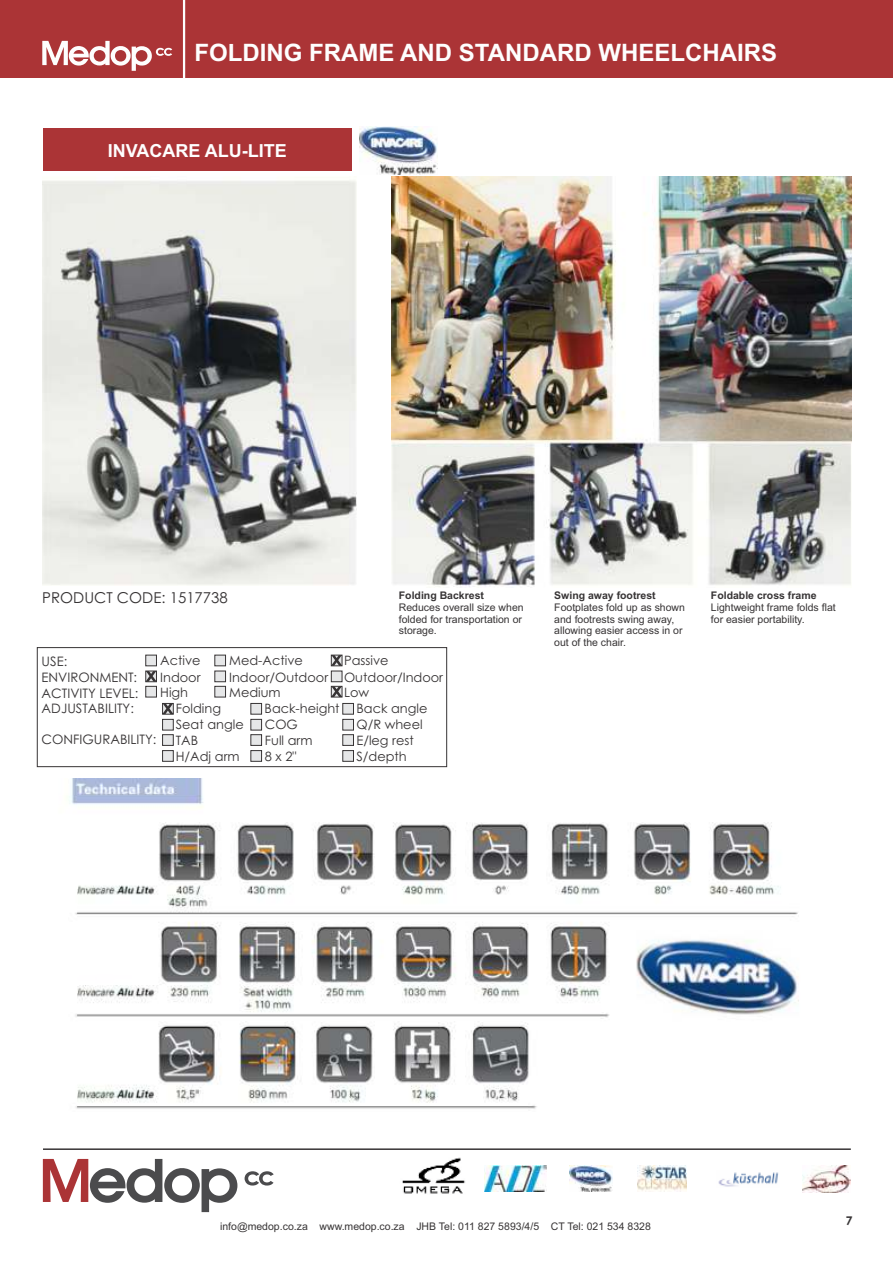
<style>
.page{position:relative;width:893px;height:1263px;background:#fff}
.page>*{position:absolute;margin:0;border:0;box-sizing:border-box;transform-origin:0 0}
.t1{font:700 24px "Arial";color:#fefefe}
.t2{font:700 18px "Arial";color:#fefefe}
.t3{font:15px "Century Gothic";color:#373435}
.t4{font:13.05px/15.6px "Century Gothic";color:#373435}
.t5{font:12.9px/15.9px "Century Gothic";color:#373435}
.t6{font:700 12px "Century Gothic";color:#373435}
.t7{font:10.5px/11.7px "Arial";color:#373435}
.t8{font:700 10.5px "Arial";color:#373435}
</style>
<div class="page">
<div style="left:43px;top:128px;width:308px;height:42px;background:#ab3436"></div>
<img style="left:69px;top:778px;width:730px;height:331px">
<img style="left:392px;top:177px;width:459px;height:410px">
<img style="left:43px;top:180px;width:314px;height:405px">
<img style="left:402px;top:1157px;width:63px;height:37px">
<div style="left:0;top:0;width:893px;height:78px;background:#ab3436"></div>
<svg style="left:42px;top:41px;width:130px;height:30px"></svg>
<hr style="left:43px;top:1148px;width:808px;height:2px;background:#373435">
<svg style="left:43px;top:1159px;width:194px;height:53px"></svg>
<svg style="left:245px;top:1171px;width:29px;height:14px"></svg>
<img style="left:803px;top:1165px;width:48px;height:27px">
<img style="left:718px;top:1172px;width:61px;height:15px">
<img style="left:484px;top:1165px;width:63px;height:27px">
<img style="left:570px;top:1165px;width:42px;height:27px">
<img style="left:638px;top:1165px;width:48px;height:27px">
<hr style="left:183px;top:0;width:2px;height:79px;background:#fefefe">
<img style="left:359px;top:127px;width:79px;height:48px">
<svg style="left:214px;top:655px;width:12px;height:42px"></svg>
<svg style="left:250px;top:703px;width:12px;height:59px"></svg>
<svg style="left:342px;top:703px;width:12px;height:59px"></svg>
<div style="left:37px;top:647px;width:410px;height:120px;border:1px solid #373435"></div>
<svg style="left:145px;top:655px;width:12px;height:42px"></svg>
<svg style="left:162px;top:703px;width:12px;height:59px"></svg>
<svg style="left:331px;top:655px;width:11px;height:42px"></svg>
<h1 class="t1" style="left:194px;top:43px;width:584px">FOLDING FRAME AND STANDARD WHEELCHAIRS</h1>
<h2 class="t2" style="left:108px;top:144px;width:180px">INVACARE ALU-LITE</h2>
<h3 class="t3" style="left:42px;top:592px;width:187px">PRODUCT CODE: 1517738</h3>
<p class="t8" style="left:399px;top:592px;width:87px">Folding Backrest</p>
<p class="t7" style="left:399px;top:602px;width:126px">Reduces overall size when folded for transportation or storage.</p>
<p class="t5" style="left:160px;top:653px;width:42px">Active</p>
<p class="t5" style="left:160px;top:670px;width:42px">Indoor</p>
<p class="t5" style="left:160px;top:686px;width:29px">High</p>
<p class="t5" style="left:176px;top:702px;width:47px">Folding</p>
<p class="t5" style="left:176px;top:718px;width:69px">Seat angle</p>
<p class="t5" style="left:176px;top:734px;width:24px">TAB</p>
<p class="t5" style="left:176px;top:750px;width:65px">H/Adj arm</p>
<p class="t5" style="left:229px;top:653px;width:101px">Med-Active<br>Indoor/Outdoor<br>Medium</p>
<p class="t5" style="left:265px;top:702px;width:77px">Back-height<br>COG<br>Full arm<br>8 x 2"</p>
<p class="t5" style="left:344px;top:653px;width:101px">Passive<br>Outdoor/Indoor<br>Low</p>
<p class="t5" style="left:356px;top:702px;width:72px">Back angle<br>Q/R wheel<br>E/leg rest<br>S/depth</p>
<p class="t4" style="left:42px;top:655px;width:98px">USE:<br>ENVIRONMENT:<br>ACTIVITY LEVEL:<br>ADJUSTABILITY:</p>
<p class="t4" style="left:42px;top:733px;width:116px">CONFIGURABILITY:</p>
<p class="t8" style="left:554px;top:592px;width:103px">Swing away footrest</p>
<p class="t7" style="left:554px;top:602px;width:132px">Footplates fold up as shown and footrests swing away, allowing easier access in or out of the chair.</p>
<p class="t8" style="left:711px;top:592px;width:107px">Foldable cross frame</p>
<p class="t7" style="left:711px;top:602px;width:126px">Lightweight frame folds flat for easier portability.</p>
<p class="t7" style="left:220px;top:1221px;width:432px">info@medop.co.za www.medop.co.za JHB Tel: 011 827 5893/4/5 CT Tel: 021 534 8328</p>
<p class="t6" style="left:846px;top:1216px;width:8px">7</p>
</div>
